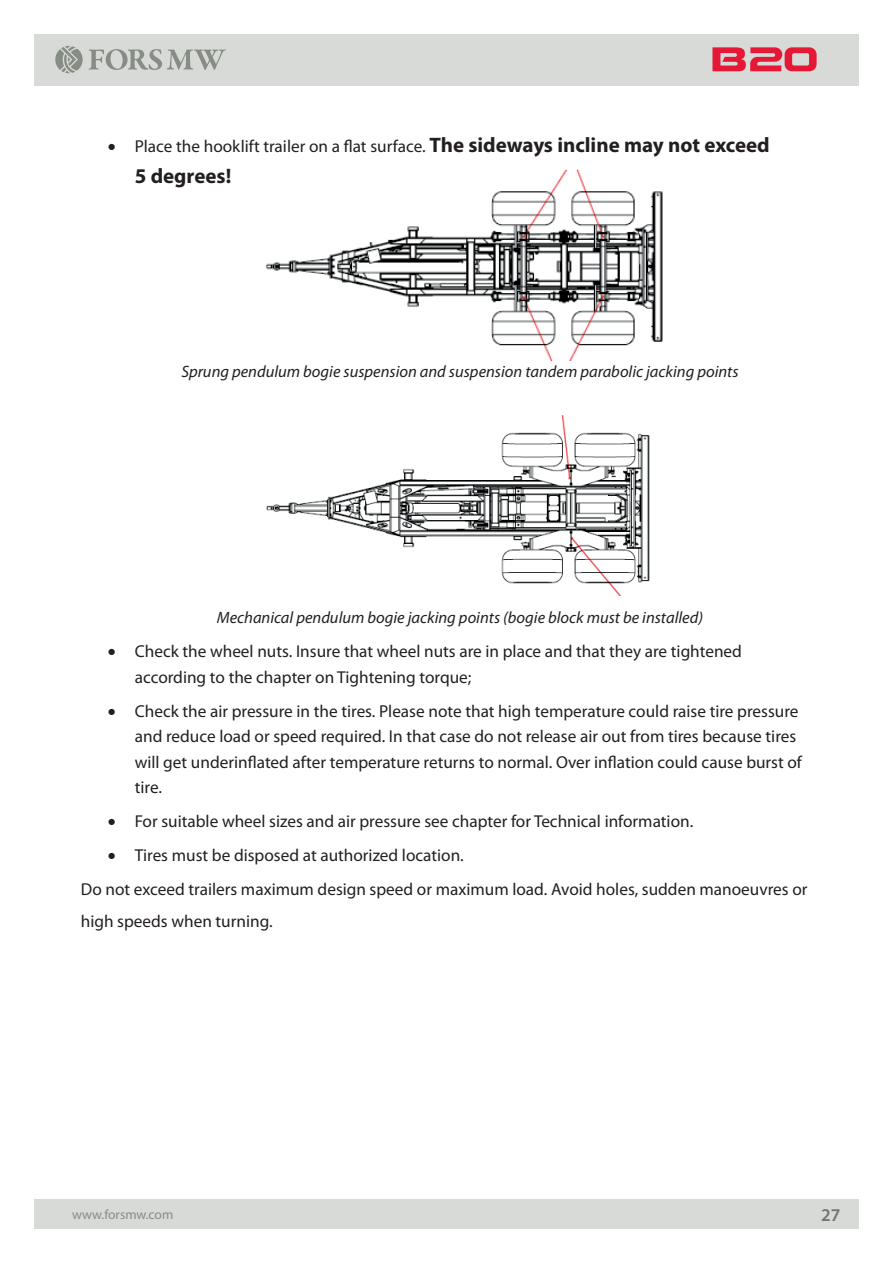
<style>
.page{position:relative;width:893px;height:1263px;background:#fff}
.page>*{position:absolute;margin:0;border:0;box-sizing:border-box;transform-origin:0 0}
.t1{font:700 21px "Myriad Pro";color:#231f20}
.t2{font:600 18px "Myriad Pro";color:#73766b}
.t3{font:17.25px/25.5px "Myriad Pro";color:#231f20}
.t4{font:italic 16.5px "Myriad Pro";color:#231f20}
.t5{font:13.5px "Myriad Pro";color:#868d84}
.s1{font-weight:700;font-size:21px}
</style>
<div class="page">
<div style="left:34px;top:1200px;width:825px;height:29px;background:#d8dad7"></div>
<div style="left:34px;top:34px;width:825px;height:51px;background:#d8dad7"></div>
<svg style="left:712px;top:47px;width:105px;height:24px"></svg>
<svg style="left:89px;top:49px;width:137px;height:21px"></svg>
<svg style="left:55px;top:46px;width:28px;height:27px"></svg>
<img style="left:266px;top:169px;width:397px;height:191px">
<img style="left:266px;top:415px;width:384px;height:180px">
<p class="t3" style="left:108px;top:133px;width:663px">• Place the hooklift trailer on a flat surface. <span class="s1">The sideways incline may not exceed</span></p>
<p class="t1" style="left:135px;top:163px;width:98px">5 degrees!</p>
<p class="t4" style="left:181px;top:361px;width:559px">Sprung pendulum bogie suspension and suspension tandem parabolic jacking points</p>
<p class="t4" style="left:217px;top:608px;width:488px">Mechanical pendulum bogie jacking points (bogie block must be installed)</p>
<p class="t3" style="left:135px;top:639px;width:609px;text-indent:-27px">• Check the wheel nuts. Insure that wheel nuts are in place and that they are tightened according to the chapter on Tightening torque;</p>
<p class="t3" style="left:135px;top:698px;width:669px;text-indent:-27px">• Check the air pressure in the tires. Please note that high temperature could raise tire pressure and reduce load or speed required. In that case do not release air out from tires because tires will get underinflated after temperature returns to normal. Over inflation could cause burst of tire.</p>
<p class="t3" style="left:108px;top:809px;width:587px">• For suitable wheel sizes and air pressure see chapter for Technical information.</p>
<p class="t3" style="left:81px;top:838px;width:728px;line-height:34px;text-indent:27px">• Tires must be disposed at authorized location.<br>Do not exceed trailers maximum design speed or maximum load. Avoid holes, sudden manoeuvres or</p>
<p class="t3" style="left:81px;top:908px;width:193px">high speeds when turning.</p>
<p class="t5" style="left:72px;top:1206px;width:103px">www.forsmw.com</p>
<p class="t2" style="left:821px;top:1203px;width:21px">27</p>
</div>
